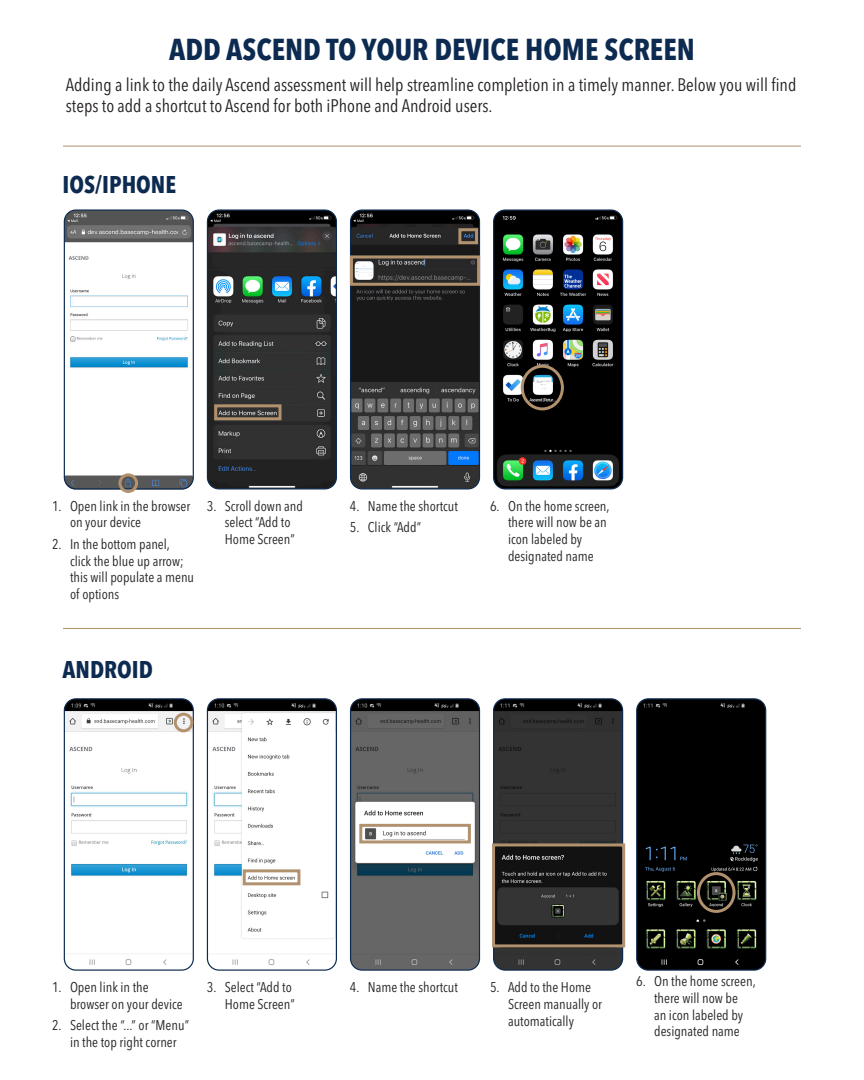
<style>
.page{position:relative;width:864px;height:1080px;background:#fff}
.page>*{position:absolute;margin:0;border:0;box-sizing:border-box;transform-origin:0 0}
.t1{font:700 condensed 30px "Avenir Next LT Pro";color:#0d2b51}
.t2{font:700 condensed 24px "Avenir Next LT Pro";color:#0d2b51}
.t3{font:condensed 18px/21.6px "Avenir Next LT Pro";color:#231f20}
.t4{font:condensed 14px/16.8px "Avenir Next LT Pro";color:#231f20}
</style>
<div class="page">
<img style="left:65px;top:468px;width:128px;height:21px;border-radius:11px">
<img style="left:64px;top:211px;width:128px;height:157px">
<div style="left:64px;top:209px;width:130px;height:281px;border:1px solid #0d2b51;border-radius:12px"></div>
<img style="left:64px;top:700px;width:128px;height:269px">
<div style="left:64px;top:698px;width:130px;height:273px;border:1px solid #0d2b51;border-radius:12px"></div>
<img style="left:207px;top:211px;width:128px;height:277px">
<div style="left:207px;top:209px;width:130px;height:281px;border:1px solid #0d2b51;border-radius:12px"></div>
<img style="left:207px;top:700px;width:128px;height:269px">
<div style="left:207px;top:698px;width:130px;height:273px;border:1px solid #0d2b51;border-radius:12px"></div>
<img style="left:352px;top:211px;width:126px;height:277px">
<div style="left:350px;top:209px;width:130px;height:281px;border:1px solid #0d2b51;border-radius:12px"></div>
<img style="left:352px;top:700px;width:128px;height:269px">
<div style="left:350px;top:698px;width:130px;height:273px;border:1px solid #0d2b51;border-radius:12px"></div>
<img style="left:495px;top:211px;width:128px;height:277px">
<div style="left:493px;top:209px;width:130px;height:281px;border:1px solid #0d2b51;border-radius:12px"></div>
<img style="left:495px;top:700px;width:128px;height:269px">
<div style="left:493px;top:698px;width:130px;height:273px;border:1px solid #0d2b51;border-radius:12px"></div>
<img style="left:638px;top:699px;width:128px;height:270px">
<div style="left:636px;top:698px;width:130px;height:273px;border:1px solid #0d2b51;border-radius:12px"></div>
<hr style="left:63px;top:146px;width:738px;height:1px;background:#b2926e">
<hr style="left:63px;top:628px;width:738px;height:1px;background:#b2926e">
<div style="left:174px;top:713px;width:19px;height:19px;border:3px solid #b2926e;border-radius:50%"></div>
<div style="left:118px;top:473px;width:20px;height:20px;border:3px solid #b2926e;border-radius:50%"></div>
<div style="left:697px;top:872px;width:39px;height:41px;border:3px solid #b2926e;border-radius:50%"></div>
<div style="left:521px;top:365px;width:43px;height:45px;border:3px solid #b2926e;border-radius:50%"></div>
<div style="left:243px;top:869px;width:57px;height:16px;border:3px solid #b2926e"></div>
<div style="left:359px;top:824px;width:112px;height:19px;border:3px solid #b2926e"></div>
<div style="left:492px;top:843px;width:133px;height:104px;border:3px solid #b2926e"></div>
<div style="left:214px;top:404px;width:68px;height:16px;border:3px solid #b2926e"></div>
<div style="left:458px;top:228px;width:20px;height:16px;border:3px solid #b2926e"></div>
<div style="left:350px;top:256px;width:130px;height:30px;border:3px solid #b2926e"></div>
<p class="t1" style="left:169px;top:31px;width:527px">ADD ASCEND TO YOUR DEVICE HOME SCREEN</p>
<p class="t3" style="left:66px;top:74px;width:732px">Adding a link to the daily Ascend assessment will help streamline completion in a timely manner. Below you will find steps to add a shortcut to Ascend for both iPhone and Android users.</p>
<p class="t2" style="left:63px;top:170px;width:115px">IOS/IPHONE</p>
<p class="t4" style="left:70px;top:497px;width:122px;text-indent:-18px">1. Open link in the browser on your device</p>
<p class="t4" style="left:70px;top:535px;width:126px;text-indent:-18px">2. In the bottom panel, click the blue up arrow; this will populate a menu of options</p>
<p class="t4" style="left:225px;top:497px;width:80px;text-indent:-18px">3. Scroll down and select “Add to<br>Home Screen”</p>
<p class="t2" style="left:63px;top:655px;width:92px">ANDROID</p>
<p class="t4" style="left:350px;top:497px;width:110px">4. Name the shortcut</p>
<p class="t4" style="left:350px;top:519px;width:73px">5. Click “Add”</p>
<p class="t4" style="left:508px;top:497px;width:103px;text-indent:-18px">6. On the home screen, there will now be an icon labeled by designated name</p>
<p class="t4" style="left:70px;top:979px;width:114px;text-indent:-18px">1. Open link in the browser on your device</p>
<p class="t4" style="left:52px;top:1017px;width:139px;text-align:center">2. Select the “...” or “Menu” in the top right corner</p>
<p class="t4" style="left:207px;top:979px;width:90px;text-align:right">3. Select “Add to<br>Home Screen”</p>
<p class="t4" style="left:350px;top:979px;width:110px">4. Name the shortcut</p>
<p class="t4" style="left:508px;top:979px;width:95px;text-indent:-18px">5. Add to the Home<br>Screen manually or automatically</p>
<p class="t4" style="left:636px;top:973px;width:121px;text-align:center">6. On the home screen, there will now be<br>an icon labeled by designated name</p>
</div>
